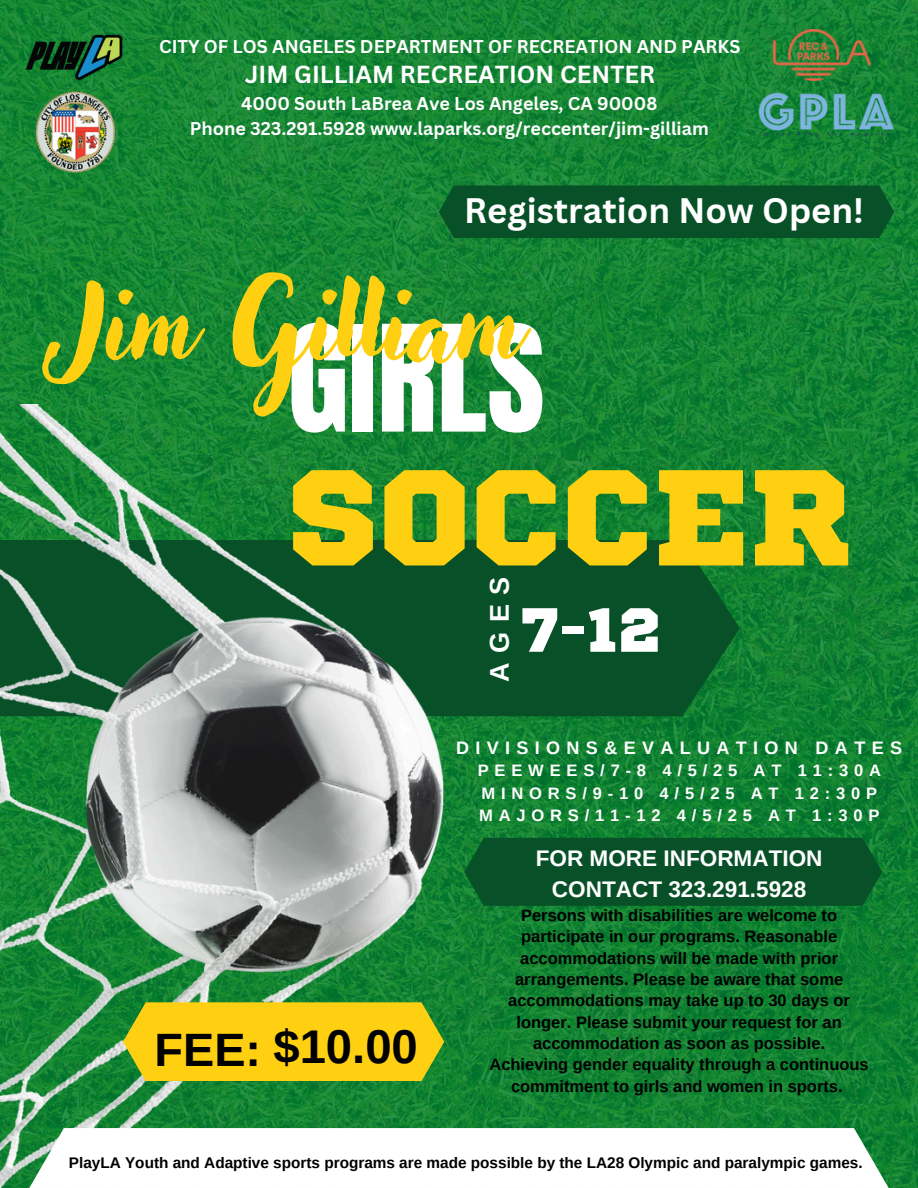
<style>
.page{position:relative;width:918px;height:1188px;background:#fff}
.page>*{position:absolute;margin:0;border:0;box-sizing:border-box;transform-origin:0 0}
.t1{font:136.2px "Sports World";color:#ffd012}
.t2{font:125.7px "Anton";color:#fff}
.t3{font:106.5px "Adlery Pro";color:#ffd012}
.t4{font:62.25px "Sports World";color:#fff}
.t5{font:700 47.25px "Arimo";color:#000}
.t6{font:700 46.8px "Arimo";color:#000}
.t7{font:700 34.5px "Canva Sans";color:#fff}
.t8{font:700 27px "Arimo";color:#fff}
.t9{font:700 24px "Canva Sans";color:#fff}
.t10{font:700 22.5px/31.5px "Arimo";color:#fff;text-align:center}
.t11{font:700 18px/24.8px "Canva Sans";color:#fff;text-align:center}
.t12{font:700 18px "Arimo";letter-spacing:.35em;color:#fff}
.t13{font:700 16.5px/21.3px "Arimo";color:#000;text-align:center}
.t14{font:700 16.5px/22.5px "Arimo";letter-spacing:.35em;color:#fff}
.t15{font:700 15.3px "Arimo";color:#000}
</style>
<div class="page">
<img style="left:0;top:0;width:918px;height:1188px">
<svg style="left:444px;top:540px;width:296px;height:176px;background:#085428"></svg>
<img style="left:0;top:404px;width:444px;height:784px">
<svg style="left:123px;top:1002px;width:321px;height:79px;background:#edca14"></svg>
<svg style="left:29px;top:1128px;width:860px;height:60px"></svg>
<div style="left:439px;top:185px;width:455px;height:53px;background:#085027"></div>
<div style="left:464px;top:838px;width:418px;height:68px;background:#085027"></div>
<img style="left:18px;top:30px;width:112px;height:56px">
<img style="left:773px;top:30px;width:98px;height:50px">
<img style="left:758px;top:86px;width:136px;height:57px">
<img style="left:35px;top:92px;width:80px;height:81px">
<h2 class="t11" style="left:159px;top:33px;width:583px">CITY OF LOS ANGELES DEPARTMENT OF RECREATION AND PARKS</h2>
<h1 class="t9" style="left:245px;top:57px;width:412px">JIM GILLIAM RECREATION CENTER</h1>
<h6 class="t11" style="left:190px;top:91px;width:520px">4000 South LaBrea Ave Los Angeles, CA 90008<br>Phone 323.291.5928 www.laparks.org/reccenter/jim-gilliam</h6>
<p class="t7" style="left:464px;top:186px;width:401px">Registration Now Open!</p>
<p class="t3" style="left:47px;top:275px;width:475px">Jim Gilliam</p>
<p class="t2" style="left:288px;top:289px;width:259px">GIRLS</p>
<p class="t1" style="left:288px;top:457px;width:564px">SOCCER</p>
<p class="t8" style="left:484px;top:682px;width:107px;rotate:-90deg">AGES</p>
<p class="t4" style="left:521px;top:602px;width:141px">7-12</p>
<p class="t6" style="left:155px;top:1024px;width:108px">FEE:</p>
<p class="t5" style="left:273px;top:1021px;width:146px">$10.00</p>
<h3 class="t12" style="left:456px;top:738px;width:447px">DIVISIONS&amp;EVALUATION DATES</h3>
<p class="t14" style="left:478px;top:759px;width:405px">PEEWEES/7-8 4/5/25 AT 11:30A<br>MINORS/9-10 4/5/25 AT 12:30P<br>MAJORS/11-12 4/5/25 AT 1:30P</p>
<p class="t10" style="left:536px;top:842px;width:288px">FOR MORE INFORMATION<br>CONTACT 323.291.5928</p>
<p class="t13" style="left:490px;top:904px;width:381px">Persons with disabilities are welcome to participate in our programs. Reasonable accommodations will be made with prior arrangements. Please be aware that some accommodations may take up to 30 days or longer. Please submit your request for an accommodation as soon as possible.<br>Achieving gender equality through a continuous commitment to girls and women in sports.</p>
<p class="t15" style="left:69px;top:1154px;width:795px">PlayLA Youth and Adaptive sports programs are made possible by the LA28 Olympic and paralympic games.</p>
</div>
